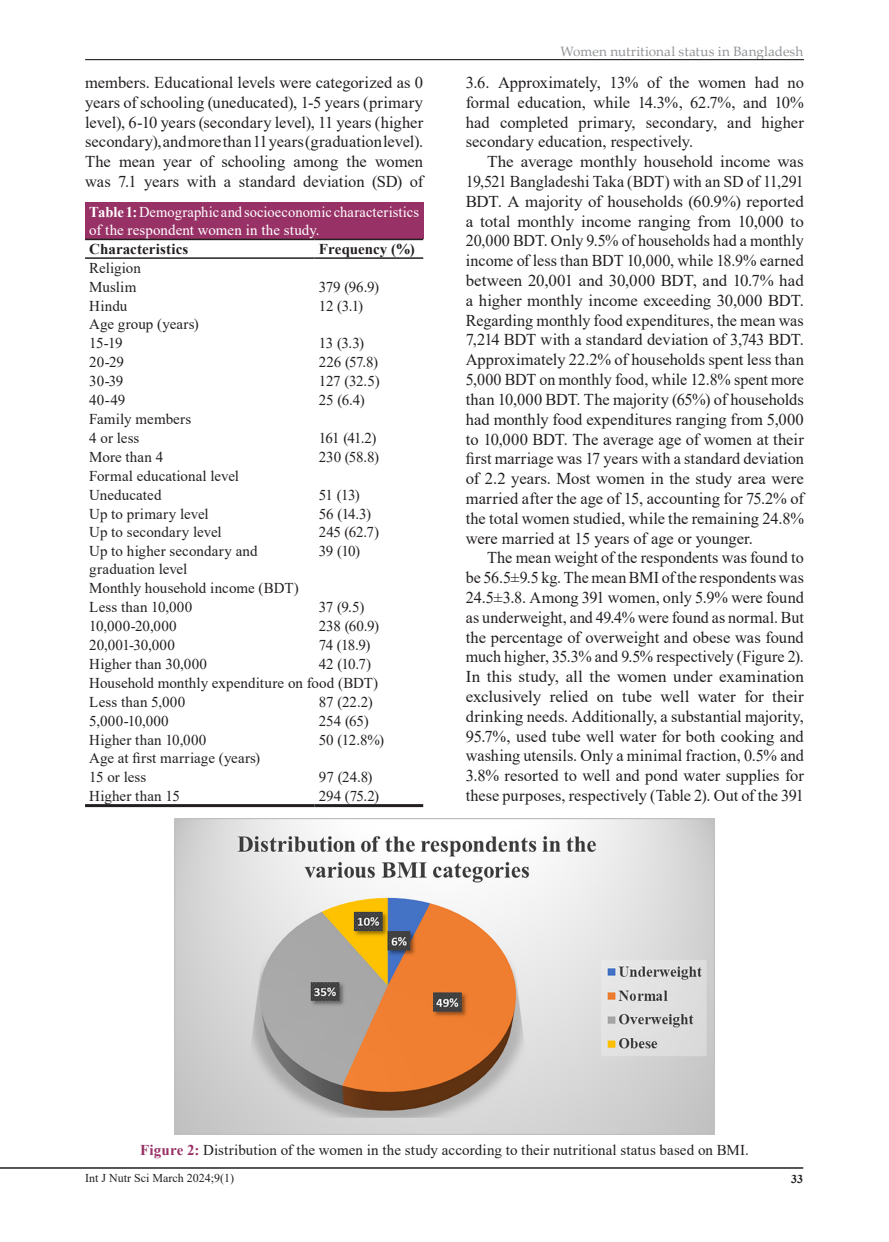
<style>
.page{position:relative;width:889px;height:1242px;background:#fff}
.page>*{position:absolute;margin:0;border:0;box-sizing:border-box;transform-origin:0 0}
.t1{font:16.5px/19.8px "Times New Roman";color:#231f20;text-align:justify}
.t2{font:15px/18.9px "Times New Roman";color:#231f20}
.t3{font:15px/18px "Times New Roman";letter-spacing:.005em;color:#fff}
.t4{font:700 15px "Times New Roman";letter-spacing:.005em;color:#231f20}
.t5{font:15px "Times New Roman";letter-spacing:.02em;color:#231f20}
.t6{font:13.5px "Palatino Linotype";letter-spacing:.005em;color:#939598}
.t7{font:12px "Times New Roman";color:#231f20}
.t8{font:700 12px "Times New Roman";color:#231f20}
.s1{font-weight:700}
.s2{font-weight:700;color:#983166}
</style>
<div class="page">
<hr style="left:85px;top:59px;width:719px;height:1px;background:#231f20">
<hr style="left:0;top:1167px;width:803px;height:1px;background:#231f20">
<div style="left:85px;top:202px;width:338px;height:37px;background:#983166"></div>
<hr style="left:85px;top:239px;width:230px;height:1px;background:#231f20">
<hr style="left:315px;top:239px;width:108px;height:1px;background:#231f20">
<hr style="left:85px;top:257px;width:230px;height:2px;background:#231f20">
<hr style="left:315px;top:257px;width:108px;height:2px;background:#231f20">
<hr style="left:85px;top:804px;width:230px;height:3px;background:#231f20">
<hr style="left:315px;top:804px;width:108px;height:3px;background:#231f20">
<img style="left:174px;top:818px;width:540px;height:316px">
<p class="t6" style="left:560px;top:41px;width:244px">Women nutritional status in Bangladesh</p>
<p class="t1" style="left:85px;top:72px;width:340px">members. Educational levels were categorized as 0 years of schooling (uneducated), 1-5 years (primary level), 6-10 years (secondary level), 11 years (higher secondary), and more than 11 years (graduation level).<br>The mean year of schooling among the women was 7.1 years with a standard deviation (SD) of</p>
<p class="t1" style="left:466px;top:72px;width:340px">3.6. Approximately, 13% of the women had no formal education, while 14.3%, 62.7%, and 10% had completed primary, secondary, and higher secondary education, respectively.</p>
<p class="t1" style="left:466px;top:151px;width:340px;text-indent:21px">The average monthly household income was 19,521 Bangladeshi Taka (BDT) with an SD of 11,291<br>BDT. A majority of households (60.9%) reported a total monthly income ranging from 10,000 to 20,000 BDT. Only 9.5% of households had a monthly income of less than BDT 10,000, while 18.9% earned between 20,001 and 30,000 BDT, and 10.7% had a higher monthly income exceeding 30,000 BDT.<br>Regarding monthly food expenditures, the mean was 7,214 BDT with a standard deviation of 3,743 BDT.<br>Approximately 22.2% of households spent less than 5,000 BDT on monthly food, while 12.8% spent more than 10,000 BDT. The majority (65%) of households had monthly food expenditures ranging from 5,000 to 10,000 BDT. The average age of women at their first marriage was 17 years with a standard deviation of 2.2 years. Most women in the study area were married after the age of 15, accounting for 75.2% of the total women studied, while the remaining 24.8% were married at 15 years of age or younger.</p>
<p class="t1" style="left:466px;top:547px;width:340px;text-indent:21px">The mean weight of the respondents was found to be 56.5±9.5 kg. The mean BMI of the respondents was 24.5±3.8. Among 391 women, only 5.9% were found as underweight, and 49.4% were found as normal. But the percentage of overweight and obese was found much higher, 35.3% and 9.5% respectively (Figure 2).<br>In this study, all the women under examination exclusively relied on tube well water for their drinking needs. Additionally, a substantial majority, 95.7%, used tube well water for both cooking and washing utensils. Only a minimal fraction, 0.5% and 3.8% resorted to well and pond water supplies for these purposes, respectively (Table 2). Out of the 391</p>
<p class="t3" style="left:89px;top:203px;width:331px"><span class="s1">Table 1:</span> Demographic and socioeconomic characteristics of the respondent women in the study.</p>
<p class="t4" style="left:89px;top:238px;width:101px">Characteristics</p>
<p class="t4" style="left:319px;top:238px;width:97px">Frequency (%)</p>
<p class="t2" style="left:89px;top:258px;width:53px">Religion<br>Muslim</p>
<p class="t2" style="left:319px;top:277px;width:62px">379 (96.9)</p>
<p class="t2" style="left:89px;top:296px;width:40px">Hindu</p>
<p class="t2" style="left:319px;top:296px;width:46px">12 (3.1)</p>
<p class="t2" style="left:89px;top:314px;width:111px">Age group (years)<br>15-19</p>
<p class="t2" style="left:319px;top:333px;width:47px">13 (3.3)</p>
<p class="t2" style="left:89px;top:352px;width:36px">20-29</p>
<p class="t2" style="left:319px;top:352px;width:61px">226 (57.8)</p>
<p class="t2" style="left:89px;top:371px;width:36px">30-39</p>
<p class="t2" style="left:319px;top:371px;width:62px">127 (32.5)</p>
<p class="t2" style="left:89px;top:390px;width:37px">40-49</p>
<p class="t2" style="left:319px;top:390px;width:47px">25 (6.4)</p>
<p class="t2" style="left:89px;top:409px;width:103px">Family members<br>4 or less</p>
<p class="t2" style="left:319px;top:428px;width:59px">161 (41.2)</p>
<p class="t2" style="left:89px;top:447px;width:75px">More than 4</p>
<p class="t2" style="left:319px;top:447px;width:62px">230 (58.8)</p>
<p class="t2" style="left:89px;top:466px;width:151px">Formal educational level<br>Uneducated</p>
<p class="t2" style="left:319px;top:485px;width:42px">51 (13)</p>
<p class="t2" style="left:89px;top:503px;width:121px">Up to primary level</p>
<p class="t2" style="left:319px;top:503px;width:54px">56 (14.3)</p>
<p class="t2" style="left:89px;top:522px;width:134px">Up to secondary level</p>
<p class="t2" style="left:319px;top:522px;width:62px">245 (62.7)</p>
<p class="t2" style="left:89px;top:542px;width:170px;line-height:18px">Up to higher secondary and graduation level</p>
<p class="t2" style="left:319px;top:541px;width:43px">39 (10)</p>
<p class="t2" style="left:89px;top:578px;width:211px">Monthly household income (BDT)<br>Less than 10,000</p>
<p class="t2" style="left:319px;top:597px;width:47px">37 (9.5)</p>
<p class="t5" style="left:89px;top:615px;width:89px">10,000-20,000</p>
<p class="t2" style="left:319px;top:616px;width:62px">238 (60.9)</p>
<p class="t2" style="left:89px;top:635px;width:87px">20,001-30,000</p>
<p class="t2" style="left:319px;top:635px;width:53px">74 (18.9)</p>
<p class="t2" style="left:89px;top:654px;width:119px">Higher than 30,000</p>
<p class="t2" style="left:89px;top:654px;width:290px;text-indent:230px">42 (10.7)<br>Household monthly expenditure on food (BDT)<br>Less than 5,000</p>
<p class="t2" style="left:319px;top:692px;width:55px">87 (22.2)</p>
<p class="t2" style="left:89px;top:710px;width:81px">5,000-10,000</p>
<p class="t2" style="left:319px;top:710px;width:52px">254 (65)</p>
<p class="t2" style="left:89px;top:729px;width:119px">Higher than 10,000</p>
<p class="t2" style="left:319px;top:729px;width:67px">50 (12.8%)</p>
<p class="t2" style="left:89px;top:748px;width:172px">Age at first marriage (years)<br>15 or less</p>
<p class="t2" style="left:319px;top:767px;width:55px">97 (24.8)</p>
<p class="t2" style="left:89px;top:786px;width:92px">Higher than 15</p>
<p class="t2" style="left:319px;top:786px;width:62px">294 (75.2)</p>
<p class="t2" style="left:140px;top:1140px;width:610px"><span class="s2">Figure 2:</span> Distribution of the women in the study according to their nutritional status based on BMI.</p>
<p class="t7" style="left:85px;top:1169px;width:150px">Int J Nutr Sci March 2024;9(1)</p>
<p class="t8" style="left:791px;top:1170px;width:13px">33</p>
</div>
